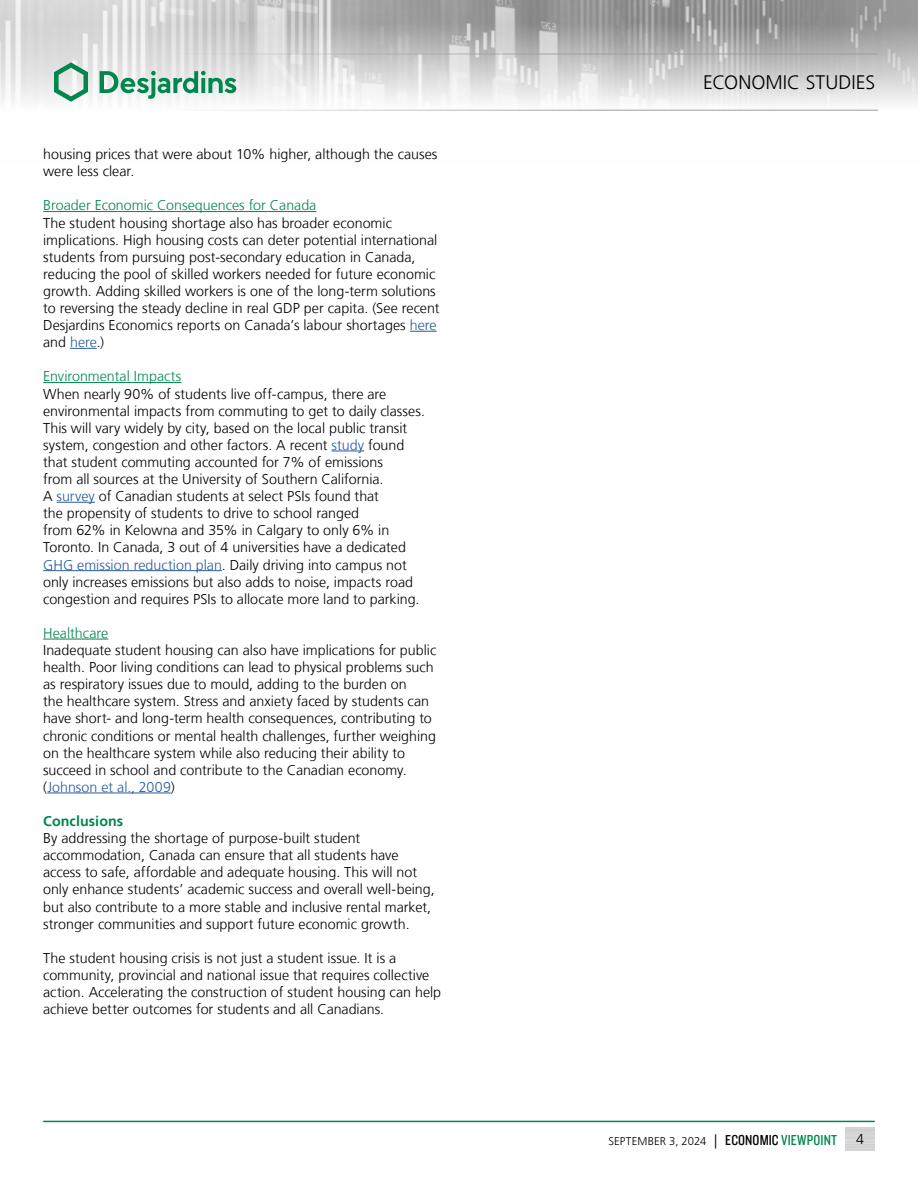
<style>
.page{position:relative;width:918px;height:1188px;background:#fff}
.page>*{position:absolute;margin:0;border:0;box-sizing:border-box;transform-origin:0 0}
.t1{font:300 19.5px "Frutiger LT";letter-spacing:.005em;color:#000}
.t2{font:300 14.25px/17.1px "Frutiger LT";color:#000}
.t3{font:300 14.25px "Frutiger LT";color:#00874e}
.t4{font:700 14.25px "Frutiger LT";letter-spacing:.005em;color:#00874e}
.t5{font:300 11.25px "Frutiger LT";color:#000}
.s1{color:#275b9b}
.s2{font-size:14.25px}
.s3{font-family:"Knockout 29 Junior Ltweight";font-weight:400;font-size:15px}
.s4{font-family:"Knockout 29 Junior Ltweight";font-weight:400;font-size:15px;color:#00874e}
</style>
<div class="page">
<img style="left:0;top:0;width:918px;height:110px">
<hr style="left:0;top:54px;width:878px;height:1px;background:#9d9d9c">
<hr style="left:0;top:110px;width:878px;height:1px;background:#9d9d9c">
<svg style="left:54px;top:62px;width:34px;height:40px"></svg>
<svg style="left:100px;top:71px;width:136px;height:28px"></svg>
<hr style="left:43px;top:1121px;width:832px;height:1px;background:#00874e">
<hr style="left:43px;top:211px;width:273px;height:1px;background:#00874e">
<svg style="left:410px;top:331px;width:27px;height:1px"></svg>
<svg style="left:70px;top:348px;width:27px;height:1px"></svg>
<hr style="left:43px;top:382px;width:139px;height:1px;background:#00874e">
<hr style="left:332px;top:451px;width:32px;height:1px;background:#275b9b">
<hr style="left:57px;top:502px;width:38px;height:1px;background:#275b9b">
<hr style="left:43px;top:570px;width:179px;height:1px;background:#275b9b">
<hr style="left:43px;top:639px;width:65px;height:1px;background:#00874e">
<hr style="left:47px;top:793px;width:124px;height:1px;background:#275b9b">
<p class="t2" style="left:43px;top:146px;width:396px">housing prices that were about 10% higher, although the causes were less clear.</p>
<p class="t3" style="left:43px;top:198px;width:275px">Broader Economic Consequences for Canada</p>
<p class="t2" style="left:43px;top:214px;width:398px">The student housing shortage also has broader economic implications. High housing costs can deter potential international students from pursuing post-secondary education in Canada, reducing the pool of skilled workers needed for future economic growth. Adding skilled workers is one of the long-term solutions to reversing the steady decline in real GDP per capita. (See recent Desjardins Economics reports on Canada’s labour shortages <span class="s1">here </span>and <span class="s1">here</span>.)</p>
<p class="t3" style="left:43px;top:369px;width:140px">Environmental Impacts</p>
<p class="t2" style="left:43px;top:385px;width:383px">When nearly 90% of students live off-campus, there are environmental impacts from commuting to get to daily classes.<br>This will vary widely by city, based on the local public transit system, congestion and other factors. A recent <span class="s1">study</span> found that student commuting accounted for 7% of emissions<br>from all sources at the University of Southern California.<br>A <span class="s1">survey</span> of Canadian students at select PSIs found that<br>the propensity of students to drive to school ranged<br>from 62% in Kelowna and 35% in Calgary to only 6% in Toronto. In Canada, 3 out of 4 universities have a dedicated <span class="s1">GHG emission reduction plan</span>. Daily driving into campus not only increases emissions but also adds to noise, impacts road congestion and requires PSIs to allocate more land to parking.</p>
<p class="t3" style="left:43px;top:625px;width:67px">Healthcare</p>
<p class="t2" style="left:43px;top:642px;width:395px">Inadequate student housing can also have implications for public health. Poor living conditions can lead to physical problems such as respiratory issues due to mould, adding to the burden on<br>the healthcare system. Stress and anxiety faced by students can have short- and long-term health consequences, contributing to chronic conditions or mental health challenges, further weighing on the healthcare system while also reducing their ability to succeed in school and contribute to the Canadian economy. (<span class="s1">Johnson et al., 2009</span>)</p>
<p class="t4" style="left:43px;top:813px;width:82px">Conclusions</p>
<p class="t2" style="left:43px;top:830px;width:393px">By addressing the shortage of purpose-built student accommodation, Canada can ensure that all students have access to safe, affordable and adequate housing. This will not only enhance students’ academic success and overall well-being, but also contribute to a more stable and inclusive rental market, stronger communities and support future economic growth.</p>
<p class="t2" style="left:43px;top:950px;width:400px">The student housing crisis is not just a student issue. It is a community, provincial and national issue that requires collective action. Accelerating the construction of student housing can help achieve better outcomes for students and all Canadians.</p>
<h1 class="t1" style="left:703px;top:72px;width:174px">ECONOMIC STUDIES</h1>
<p class="t5" style="left:608px;top:1135px;width:230px">SEPTEMBER 3, 2024 <span class="s2">|</span> <span class="s3">ECONOMIC</span> <span class="s4">VIEWPOINT</span></p>
<p class="t2" style="left:856px;top:1131px;width:9px">4</p>
</div>
